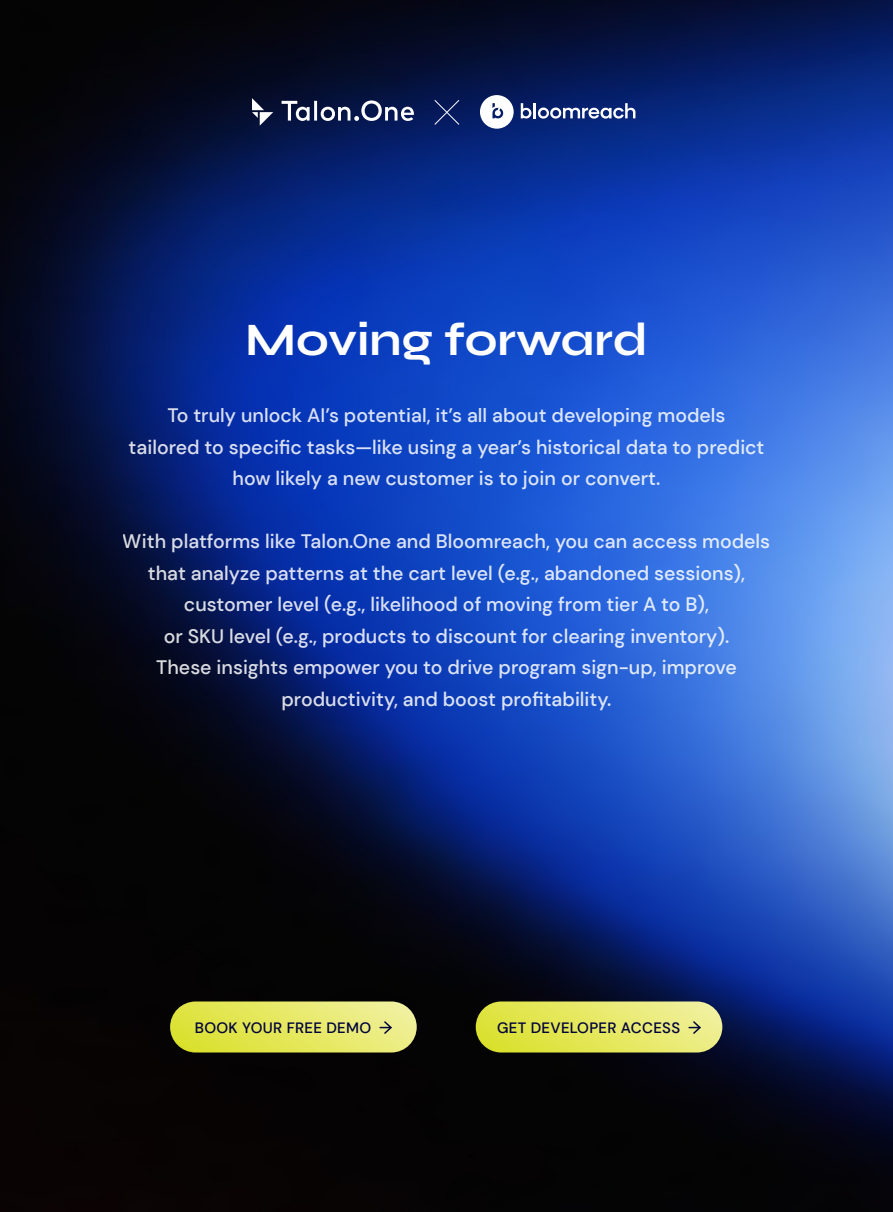
<style>
.page{position:relative;width:893px;height:1212px;background:#fff}
.page>*{position:absolute;margin:0;border:0;box-sizing:border-box;transform-origin:0 0}
.t1{font:700 46.5px "Syne";color:#fff}
.t2{font:500 19.5px/31.5px "DM Sans";color:#fff;text-align:center}
.t3{font:500 15px "DM Sans";letter-spacing:.02em;color:#02043b}
</style>
<div class="page">
<img style="left:0;top:0;width:893px;height:1212px">
<svg style="left:434px;top:99px;width:26px;height:27px"></svg>
<svg style="left:471px;top:995px;width:255px;height:64px;background:#a9ac50"></svg>
<svg style="left:165px;top:995px;width:255px;height:64px;background:#aaab4a"></svg>
<svg style="left:242px;top:85px;width:183px;height:51px;background:#202d56"></svg>
<svg style="left:470px;top:85px;width:176px;height:51px;background:#2d4384"></svg>
<p class="t1" style="left:245px;top:310px;width:404px">Moving forward</p>
<p class="t2" style="left:129px;top:400px;width:637px">To truly unlock AI’s potential, it’s all about developing models<br>tailored to specific tasks—like using a year’s historical data to predict how likely a new customer is to join or convert.</p>
<p class="t2" style="left:123px;top:526px;width:649px">With platforms like Talon.One and Bloomreach, you can access models that analyze patterns at the cart level (e.g., abandoned sessions), customer level (e.g., likelihood of moving from tier A to B),<br>or SKU level (e.g., products to discount for clearing inventory).<br>These insights empower you to drive program sign-up, improve productivity, and boost profitability.</p>
<p class="t3" style="left:195px;top:1018px;width:178px">BOOK YOUR FREE DEMO</p>
<p class="t3" style="left:497px;top:1018px;width:185px">GET DEVELOPER ACCESS</p>
</div>
